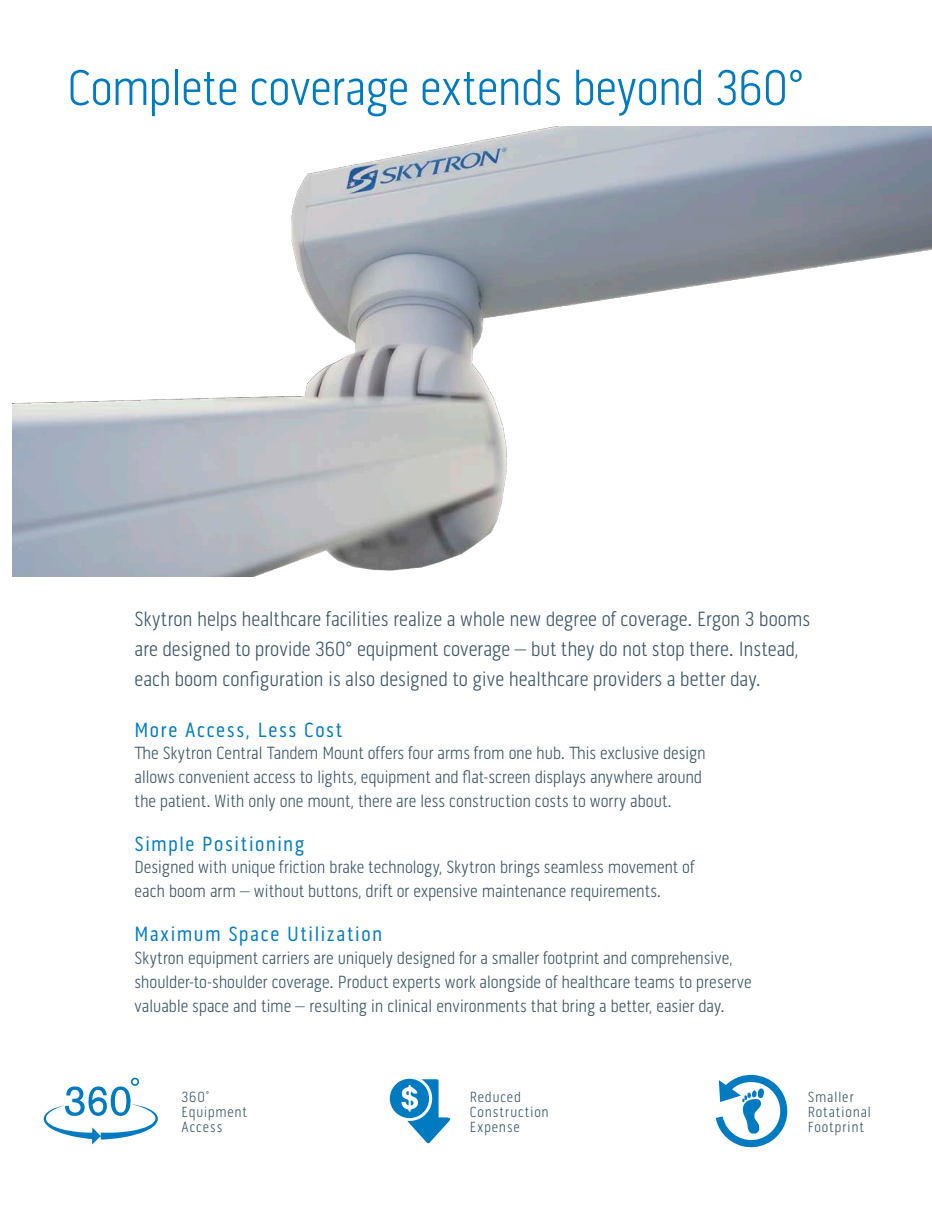
<style>
.page{position:relative;width:932px;height:1215px;background:#fff}
.page>*{position:absolute;margin:0;border:0;box-sizing:border-box;transform-origin:0 0}
.garamond_premier_pro{font:300 51px "Pill Gothic 300 mg";letter-spacing:-.01em;color:#007bc2}
.garamond_premier_pro-2{font:300 21px/30px "Pill Gothic 300 mg";letter-spacing:-.005em;color:#3b5566}
.garamond_premier_pro-3{font:21px "Pill Gothic 300 mg";letter-spacing:.07em;color:#007bc2}
.garamond_premier_pro-4{font:300 18px/24px "Pill Gothic 300 mg";letter-spacing:-.005em;color:#3b5566}
.Callouts{font:300 15px/15px "Pill Gothic 300 mg";letter-spacing:.055em;color:#3b5566}
.s1{font-weight:400}
</style>
<div class="page">
<img style="left:13px;top:127px;width:919px;height:449px">
<svg style="left:44px;top:1078px;width:114px;height:66px"></svg>
<svg style="left:390px;top:1079px;width:60px;height:65px"></svg>
<svg style="left:716px;top:1074px;width:72px;height:74px"></svg>
<p class="garamond_premier_pro" style="left:68px;top:58px;width:738px">Complete coverage extends beyond 360°</p>
<p class="garamond_premier_pro-2" style="left:134px;top:604px;width:677px">Skytron helps healthcare facilities realize a whole new degree of coverage. Ergon 3 booms are designed to provide 360° equipment coverage – but they do not stop there. Instead, each boom configuration is also designed to give healthcare providers a better day.</p>
<p class="garamond_premier_pro-3" style="left:134px;top:718px;width:209px">More Access, Less Cost</p>
<p class="garamond_premier_pro-4" style="left:134px;top:741px;width:573px">The Skytron Central Tandem Mount offers four arms from one hub. This exclusive design allows convenient access to lights, equipment and flat-screen displays anywhere around the patient. With only one mount, there are less construction costs to worry about.</p>
<p class="garamond_premier_pro-3" style="left:134px;top:832px;width:171px">Simple Positioning</p>
<p class="garamond_premier_pro-4" style="left:134px;top:855px;width:561px">Designed with unique friction brake technology, Skytron brings seamless movement of each boom arm – without buttons, drift or expensive maintenance requirements.</p>
<p class="garamond_premier_pro-3" style="left:134px;top:922px;width:249px">Maximum Space Utilization</p>
<p class="garamond_premier_pro-4" style="left:134px;top:946px;width:618px">Skytron equipment carriers are uniquely designed for a smaller footprint and comprehensive, shoulder-to-shoulder coverage. Product experts work alongside of healthcare teams to preserve valuable space and time – resulting in clinical environments that bring a better, easier day.</p>
<p class="Callouts" style="left:181px;top:1089px;width:67px">360<span class="s1">˚<br></span>Equipment<br>Access</p>
<p class="Callouts" style="left:470px;top:1089px;width:81px">Reduced<br>Construction<br>Expense</p>
<p class="Callouts" style="left:807px;top:1089px;width:65px">Smaller<br>Rotational<br>Footprint</p>
</div>
